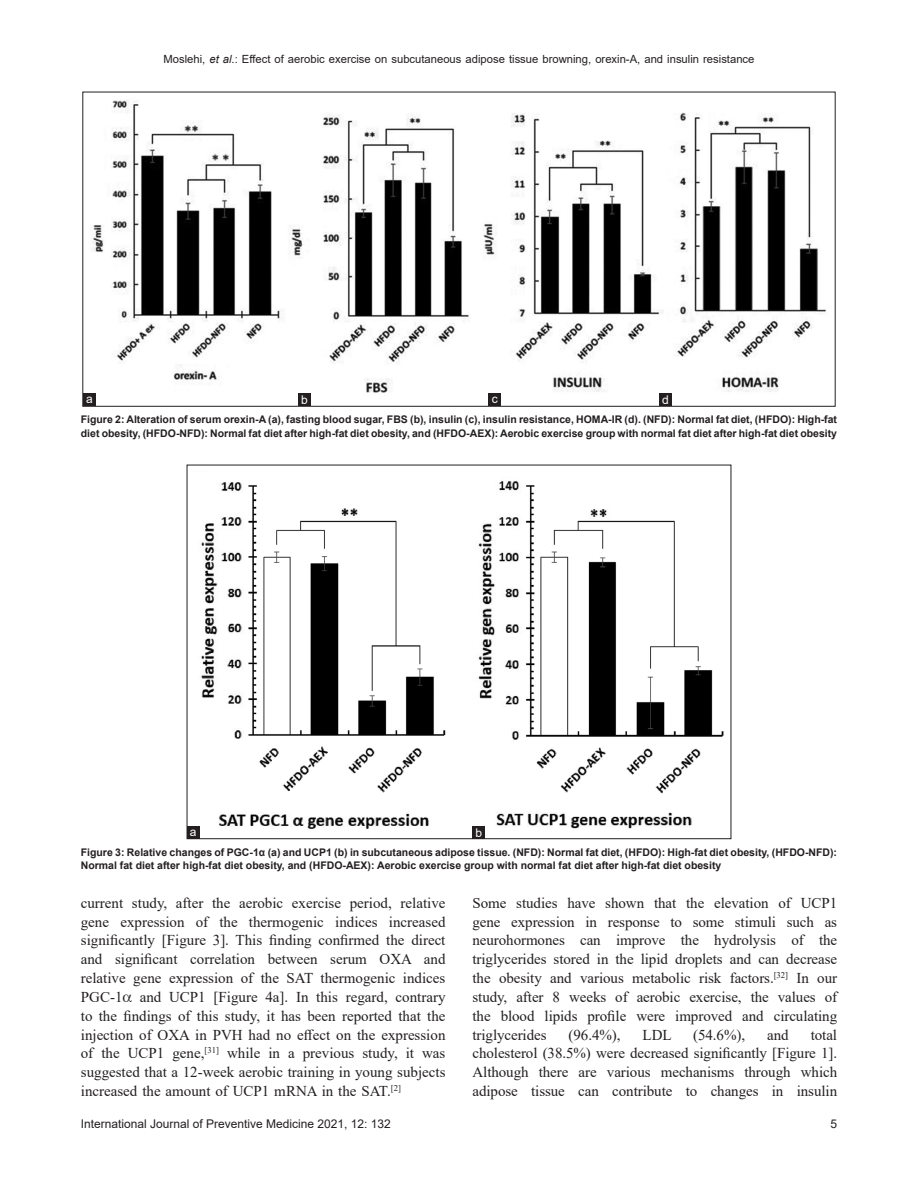
<style>
.page{position:relative;width:918px;height:1188px;background:#fff}
.page>*{position:absolute;margin:0;border:0;box-sizing:border-box;transform-origin:0 0}
.TX{font:15px/18.9px "Times New Roman";letter-spacing:-.005em;color:#231f20;text-align:justify}
.t1{font:12px "Arial";color:#231f20}
.LABEL{font:12px "Arial";color:#fff}
.t2{font:11.25px "Arial";color:#231f20}
.FGC{font:700 10.5px/13.6px "Arial";color:#231f20}
.s1{font-style:italic}
</style>
<div class="page">
<img style="left:90px;top:100px;width:736px;height:293px">
<div style="left:659px;top:393px;width:13px;height:13px;background:#231f20"></div>
<div style="left:488px;top:393px;width:13px;height:13px;background:#231f20"></div>
<div style="left:298px;top:393px;width:13px;height:13px;background:#231f20"></div>
<div style="left:83px;top:393px;width:13px;height:13px;background:#231f20"></div>
<img style="left:201px;top:481px;width:523px;height:348px">
<div style="left:472px;top:826px;width:13px;height:13px;background:#231f20"></div>
<div style="left:187px;top:826px;width:13px;height:13px;background:#231f20"></div>
<p class="t2" style="left:163px;top:51px;width:593px">Moslehi, <span class="s1">et al</span>.: Effect of aerobic exercise on subcutaneous adipose tissue browning, orexin‑A, and insulin resistance</p>
<p class="LABEL" style="left:86px;top:390px;width:8px">a</p>
<p class="LABEL" style="left:301px;top:392px;width:8px">b</p>
<p class="LABEL" style="left:492px;top:390px;width:7px">c</p>
<p class="LABEL" style="left:662px;top:392px;width:8px">d</p>
<p class="FGC" style="left:81px;top:413px;width:758px">Figure 2: Alteration of serum orexin‑A (a), fasting blood sugar, FBS (b), insulin (c), insulin resistance, HOMA‑IR (d). (NFD): Normal fat diet, (HFDO): High‑fat diet obesity, (HFDO‑NFD): Normal fat diet after high‑fat diet obesity, and (HFDO‑AEX): Aerobic exercise group with normal fat diet after high‑fat diet obesity</p>
<p class="LABEL" style="left:190px;top:823px;width:8px">a</p>
<p class="LABEL" style="left:476px;top:824px;width:8px">b</p>
<p class="FGC" style="left:81px;top:845px;width:758px">Figure 3: Relative changes of PGC-1α (a) and UCP1 (b) in subcutaneous adipose tissue. (NFD): Normal fat diet, (HFDO): High-fat diet obesity, (HFDO-NFD):<br>Normal fat diet after high-fat diet obesity, and (HFDO-AEX): Aerobic exercise group with normal fat diet after high-fat diet obesity</p>
<p class="TX" style="left:81px;top:893px;width:366px">current study, after the aerobic exercise period, relative gene expression of the thermogenic indices increased significantly [Figure 3]. This finding confirmed the direct and significant correlation between serum OXA and relative gene expression of the SAT thermogenic indices PGC‑1 and UCP1 [Figure 4a]. In this regard, contrary to the findings of this study, it has been reported that the injection of OXA in PVH had no effect on the expression of the UCP1 gene,<sup>[31]</sup> while in a previous study, it was suggested that a 12‑week aerobic training in young subjects increased the amount of UCP1 mRNA in the SAT.<sup>[2]</sup></p>
<p class="TX" style="left:472px;top:893px;width:366px">Some studies have shown that the elevation of UCP1 gene expression in response to some stimuli such as neurohormones can improve the hydrolysis of the triglycerides stored in the lipid droplets and can decrease the obesity and various metabolic risk factors.<sup>[32]</sup> In our study, after 8 weeks of aerobic exercise, the values of the blood lipids profile were improved and circulating triglycerides</p>
<p class="TX" style="left:472px;top:1025px;width:366px;text-indent:338px">total cholesterol (38.5%) were decreased significantly [Figure 1].<br>Although there are various mechanisms through which adipose tissue can contribute to changes in insulin</p>
<p class="TX" style="left:569px;top:1025px;width:53px">(96.4%),</p>
<p class="TX" style="left:643px;top:1025px;width:31px">LDL</p>
<p class="TX" style="left:693px;top:1025px;width:53px">(54.6%),</p>
<p class="TX" style="left:767px;top:1025px;width:23px">and</p>
<p class="t1" style="left:81px;top:1116px;width:312px">International Journal of Preventive Medicine 2021, 12: 132</p>
<p class="t1" style="left:830px;top:1116px;width:8px">5</p>
</div>
